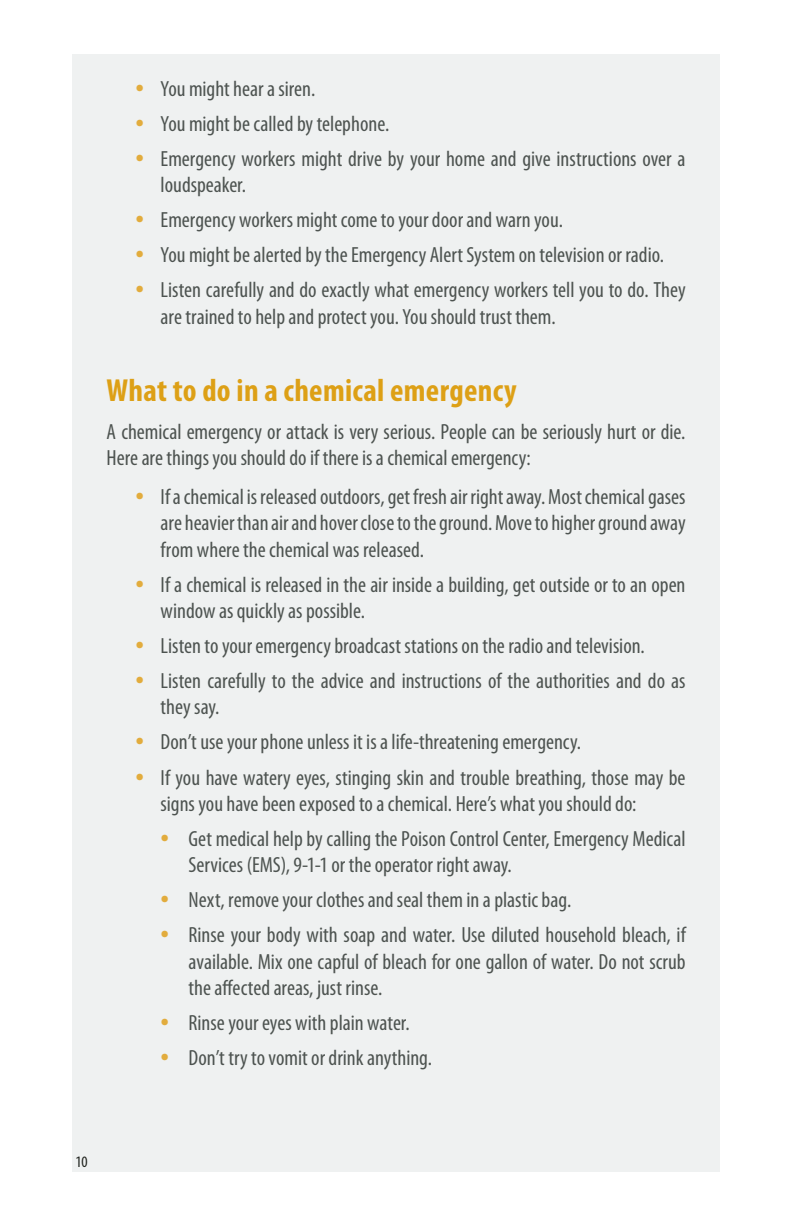
<style>
.page{position:relative;width:792px;height:1224px;background:#fff}
.page>*{position:absolute;margin:0;border:0;box-sizing:border-box;transform-origin:0 0}
.Headers{font:700 condensed 32px "Myriad Pro";letter-spacing:.01em;color:#dda016}
.t1{font:700 condensed 30px/35px "Myriad Pro";color:#e2ac3d}
.bullets{font:condensed 22px/26.4px "Myriad Pro";color:#4d5350}
.sub-bullets{font:condensed 22px/26.4px "Myriad Pro";color:#4d5350}
.Body_Copy{font:condensed 22px/26.4px "Myriad Pro";color:#4d5350}
.t2{font:condensed 16px "Myriad Pro";color:#20231e}
</style>
<div class="page">
<div style="left:72px;top:54px;width:648px;height:1118px;background:#eff1f1"></div>
<h2 class="t1" style="left:135px;top:68px;width:10px;text-align:justify">• • •</h2>
<h2 class="t1" style="left:135px;top:199px;width:10px;text-align:justify">• • •</h2>
<p class="bullets" style="left:161px;top:75px;width:156px">You might hear a siren.</p>
<p class="bullets" style="left:161px;top:110px;width:230px">You might be called by telephone.</p>
<p class="bullets" style="left:161px;top:145px;width:526px">Emergency workers might drive by your home and give instructions over a loudspeaker.</p>
<p class="bullets" style="left:161px;top:207px;width:404px">Emergency workers might come to your door and warn you.</p>
<p class="bullets" style="left:161px;top:242px;width:505px">You might be alerted by the Emergency Alert System on television or radio.</p>
<p class="bullets" style="left:161px;top:277px;width:526px">Listen carefully and do exactly what emergency workers tell you to do. They are trained to help and protect you. You should trust them.</p>
<p class="Headers" style="left:107px;top:370px;width:412px">What to do in a chemical emergency</p>
<p class="Body_Copy" style="left:107px;top:418px;width:580px">A chemical emergency or attack is very serious. People can be seriously hurt or die.<br>Here are things you should do if there is a chemical emergency:</p>
<p class="bullets" style="left:161px;top:483px;width:527px;text-align:justify">If a chemical is released outdoors, get fresh air right away. Most chemical gases are heavier than air and hover close to the ground. Move to higher ground away from where the chemical was released.</p>
<p class="bullets" style="left:161px;top:571px;width:526px">If a chemical is released in the air inside a building, get outside or to an open window as quickly as possible.</p>
<p class="bullets" style="left:161px;top:632px;width:486px">Listen to your emergency broadcast stations on the radio and television.</p>
<p class="bullets" style="left:161px;top:667px;width:527px">Listen carefully to the advice and instructions of the authorities and do as they say.</p>
<p class="bullets" style="left:161px;top:729px;width:422px">Don’t use your phone unless it is a life-threatening emergency.</p>
<p class="bullets" style="left:161px;top:764px;width:526px">If you have watery eyes, stinging skin and trouble breathing, those may be signs you have been exposed to a chemical. Here’s what you should do:</p>
<p class="sub-bullets" style="left:189px;top:825px;width:498px">Get medical help by calling the Poison Control Center, Emergency Medical<br>Services (EMS), 9-1 -1 or the operator right away.</p>
<p class="sub-bullets" style="left:189px;top:887px;width:384px">Next, remove your clothes and seal them in a plastic bag.</p>
<p class="sub-bullets" style="left:189px;top:922px;width:499px;text-align:justify">Rinse your body with soap and water. Use diluted household bleach, if available. Mix one capful of bleach for one gallon of water. Do not scrub the affected areas, just rinse.</p>
<p class="sub-bullets" style="left:189px;top:1010px;width:223px">Rinse your eyes with plain water.</p>
<p class="sub-bullets" style="left:189px;top:1045px;width:245px">Don’t try to vomit or drink anything.</p>
<h2 class="t1" style="left:135px;top:476px;width:10px">•</h2>
<h2 class="t1" style="left:135px;top:550px;width:10px;line-height:61.4px">• •</h2>
<h2 class="t1" style="left:135px;top:647px;width:10px;line-height:61.4px">• •</h2>
<h2 class="t1" style="left:135px;top:756px;width:10px">•</h2>
<h2 class="t1" style="left:161px;top:805px;width:10px;line-height:61.4px">• •</h2>
<h2 class="t1" style="left:161px;top:914px;width:10px">•</h2>
<h2 class="t1" style="left:161px;top:1002px;width:10px">• •</h2>
<p class="t2" style="left:75px;top:1152px;width:14px">10</p>
</div>
